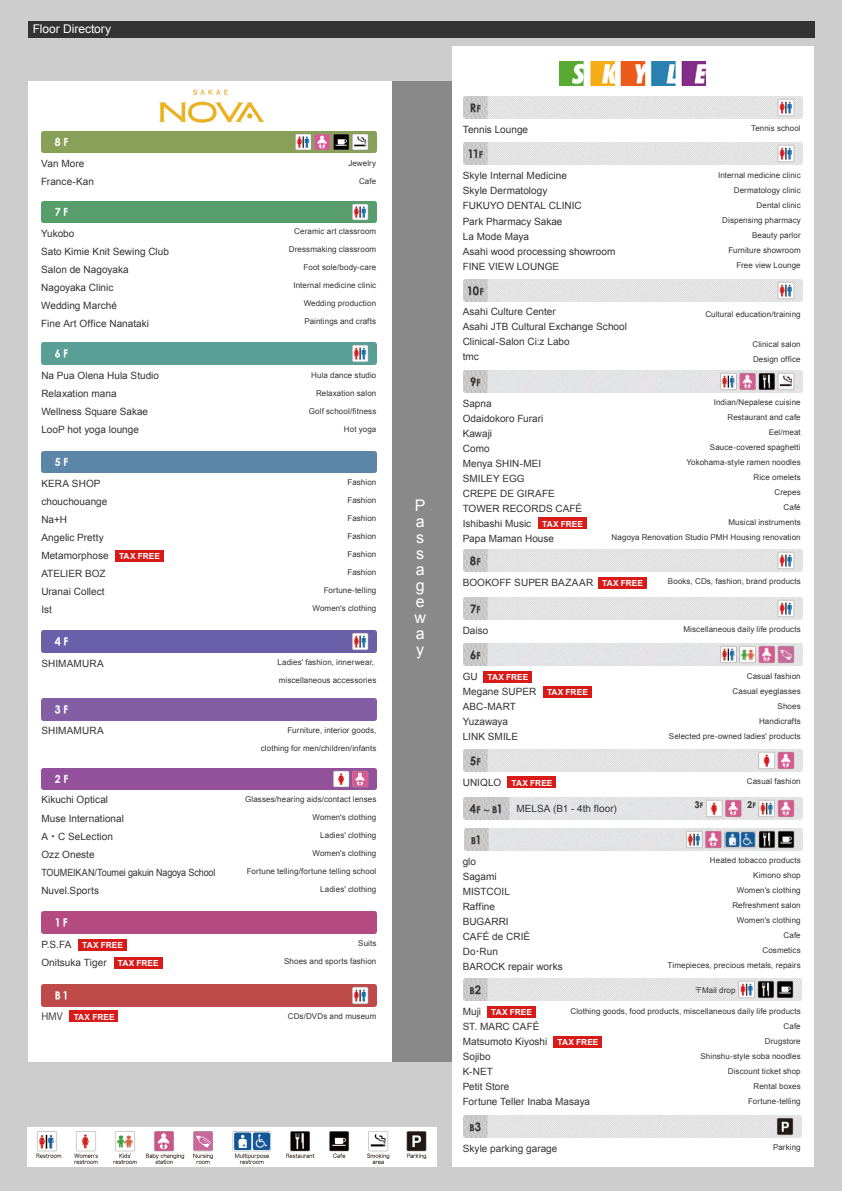
<style>
.page{position:relative;width:842px;height:1191px;background:#cdcdcd}
.page>*{position:absolute;margin:0;border:0;box-sizing:border-box;transform-origin:0 0}
.t1{font:16px/16px "Arial";color:#fff}
.t2{font:12px "Arial";letter-spacing:-.005em;color:#fff}
.t3{font:10px/15px "Arial";letter-spacing:.005em;color:#333}
.t4{font:700 8.3px/18.2px "Arial";letter-spacing:.005em;color:#fff}
.t5{font:8px/15px "Arial";letter-spacing:.01em;color:#333;text-align:right}
.s1{font-family:"Koz Go Pr 6 N"}
.s2{font-family:"Koz Go Pr 6 N";font-weight:400;font-size:10px;color:#333}
.s3{font-weight:700;font-size:8.3px;color:#fff}
.s4{font-weight:400;font-size:10px;color:#333}
</style>
<div class="page">
<div style="left:28px;top:81px;width:364px;height:981px;background:#fff"></div>
<div style="left:392px;top:81px;width:62px;height:981px;background:#898989"></div>
<div style="left:452px;top:46px;width:362px;height:1121px;background:#fff"></div>
<div style="left:28px;top:21px;width:787px;height:17px;background:#333"></div>
<img style="left:560px;top:62px;width:145px;height:24px">
<img style="left:159px;top:89px;width:106px;height:34px">
<img style="left:464px;top:1115px;width:338px;height:22px">
<img style="left:464px;top:96px;width:338px;height:22px">
<img style="left:464px;top:550px;width:338px;height:21px">
<div style="left:598px;top:576px;width:49px;height:12px;background:#d81a19"></div>
<img style="left:464px;top:597px;width:338px;height:22px">
<img style="left:464px;top:797px;width:338px;height:22px">
<div style="left:42px;top:343px;width:334px;height:21px;background:#599f95"></div>
<img style="left:27px;top:1128px;width:410px;height:39px">
<img style="left:464px;top:750px;width:338px;height:21px">
<div style="left:508px;top:776px;width:48px;height:12px;background:#d81a19"></div>
<img style="left:464px;top:370px;width:338px;height:22px">
<div style="left:538px;top:517px;width:48px;height:12px;background:#d81a19"></div>
<img style="left:464px;top:644px;width:338px;height:21px">
<div style="left:484px;top:671px;width:48px;height:11px;background:#d81a19"></div>
<div style="left:543px;top:686px;width:48px;height:12px;background:#d81a19"></div>
<img style="left:464px;top:828px;width:338px;height:22px">
<div style="left:554px;top:1036px;width:48px;height:12px;background:#d81a19"></div>
<img style="left:464px;top:978px;width:338px;height:22px">
<div style="left:487px;top:1006px;width:49px;height:11px;background:#d81a19"></div>
<div style="left:42px;top:451px;width:334px;height:22px;background:#5b86a7"></div>
<div style="left:115px;top:550px;width:48px;height:11px;background:#d81a19"></div>
<div style="left:42px;top:699px;width:334px;height:21px;background:#835ea5"></div>
<div style="left:42px;top:631px;width:334px;height:21px;background:#6960a9"></div>
<div style="left:42px;top:911px;width:334px;height:22px;background:#b44c82"></div>
<div style="left:78px;top:938px;width:49px;height:12px;background:#d81a19"></div>
<div style="left:114px;top:956px;width:48px;height:12px;background:#d81a19"></div>
<div style="left:42px;top:984px;width:334px;height:22px;background:#be4b4a"></div>
<div style="left:70px;top:1010px;width:48px;height:12px;background:#d81a19"></div>
<img style="left:42px;top:768px;width:334px;height:21px">
<img style="left:42px;top:131px;width:334px;height:22px">
<div style="left:42px;top:201px;width:334px;height:22px;background:#589e6b"></div>
<img style="left:464px;top:143px;width:338px;height:21px">
<img style="left:464px;top:279px;width:338px;height:22px">
<h2 class="t2" style="left:33px;top:21px;width:80px">Floor Directory</h2>
<p class="t3" style="left:41px;top:155px;width:54px;line-height:18px">Van More<br>France-Kan</p>
<p class="t5" style="left:348px;top:155px;width:29px">Jewelry</p>
<p class="t5" style="left:359px;top:173px;width:19px">Cafe</p>
<p class="t3" style="left:41px;top:225px;width:129px;line-height:18px">Yukobo<br>Sato Kimie Knit Sewing Club<br>Salon de Nagoyaka<br>Nagoyaka Clinic<br>Wedding Marché<br>Fine Art Office Nanataki</p>
<p class="t5" style="left:294px;top:224px;width:83px">Ceramic art classroom</p>
<p class="t5" style="left:289px;top:242px;width:89px">Dressmaking classroom</p>
<p class="t5" style="left:304px;top:260px;width:74px">Foot sole/body-care</p>
<p class="t5" style="left:293px;top:278px;width:84px">Internal medicine clinic</p>
<p class="t5" style="left:304px;top:296px;width:74px">Wedding production</p>
<p class="t5" style="left:304px;top:314px;width:73px">Paintings and crafts</p>
<p class="t3" style="left:41px;top:367px;width:119px;line-height:18px">Na Pua Olena Hula Studio<br>Relaxation mana<br>Wellness Square Sakae<br>LooP hot yoga lounge</p>
<p class="t5" style="left:311px;top:367px;width:67px">Hula dance studio</p>
<p class="t5" style="left:316px;top:385px;width:62px">Relaxation salon</p>
<p class="t5" style="left:309px;top:403px;width:69px">Golf school/fitness</p>
<p class="t5" style="left:344px;top:421px;width:34px">Hot yoga</p>
<p class="t3" style="left:41px;top:474px;width:69px;line-height:18px">KERA SHOP chouchouange<br>Na+H<br>Angelic Pretty<br>Metamorphose<br>ATELIER BOZ<br>Uranai Collect<br>Ist</p>
<p class="t5" style="left:348px;top:475px;width:30px">Fashion</p>
<p class="t5" style="left:348px;top:493px;width:30px">Fashion</p>
<p class="t5" style="left:348px;top:511px;width:30px">Fashion</p>
<p class="t5" style="left:348px;top:529px;width:30px">Fashion</p>
<p class="t5" style="left:348px;top:547px;width:30px">Fashion</p>
<p class="t5" style="left:348px;top:565px;width:30px">Fashion</p>
<p class="t5" style="left:324px;top:583px;width:54px">Fortune-telling</p>
<p class="t5" style="left:313px;top:601px;width:65px">Women's clothing</p>
<p class="t4" style="left:119px;top:547px;width:42px">TAX FREE</p>
<p class="t3" style="left:41px;top:655px;width:64px">SHIMAMURA</p>
<p class="t5" style="left:278px;top:654px;width:98px">Ladies' fashion, innerwear,</p>
<p class="t5" style="left:279px;top:672px;width:99px">miscellaneous accessories</p>
<p class="t3" style="left:41px;top:723px;width:64px">SHIMAMURA</p>
<p class="t5" style="left:288px;top:722px;width:90px">Furniture, interior goods,</p>
<p class="t5" style="left:261px;top:740px;width:117px">clothing for men/children/infants</p>
<p class="t3" style="left:41px;top:791px;width:176px;line-height:18px">Kikuchi Optical<br>Muse International<br>A<span class="s1">・</span>C SeLection<br>Ozz Oneste<br>TOUMEIKAN/Toumei gakuin Nagoya School<br>Nuvel.Sports</p>
<p class="t5" style="left:245px;top:791px;width:133px">Glasses/hearing aids/contact lenses</p>
<p class="t5" style="left:313px;top:809px;width:65px">Women's clothing</p>
<p class="t5" style="left:320px;top:827px;width:58px">Ladies' clothing</p>
<p class="t5" style="left:313px;top:845px;width:65px">Women's clothing</p>
<p class="t5" style="left:247px;top:863px;width:131px">Fortune telling/fortune telling school</p>
<p class="t5" style="left:320px;top:881px;width:58px">Ladies' clothing</p>
<p class="t3" style="left:41px;top:935px;width:67px;line-height:18px">P.S.FA<br>Onitsuka Tiger</p>
<p class="t5" style="left:358px;top:936px;width:20px">Suits</p>
<p class="t4" style="left:118px;top:936px;width:42px;text-indent:-36px">TAX FREE<br>TAX FREE</p>
<p class="t5" style="left:284px;top:954px;width:94px">Shoes and sports fashion</p>
<p class="t4" style="left:41px;top:1008px;width:75px"><span class="s2">HMV</span> TAX FREE</p>
<p class="t5" style="left:288px;top:1008px;width:90px">CDs/DVDs and museum</p>
<h1 class="t1" style="left:414px;top:498px;width:13px">P a s s a g e w a y</h1>
<p class="t3" style="left:463px;top:122px;width:67px">Tennis Lounge</p>
<p class="t5" style="left:751px;top:121px;width:51px">Tennis school</p>
<p class="t3" style="left:463px;top:169px;width:154px">Skyle Internal Medicine<br>Skyle Dermatology<br>FUKUYO DENTAL CLINIC<br>Park Pharmacy Sakae<br>La Mode Maya<br>Asahi wood processing showroom<br>FINE VIEW LOUNGE</p>
<p class="t5" style="left:718px;top:167px;width:84px">Internal medicine clinic<br>Dermatology clinic<br>Dental clinic<br>Dispensing pharmacy<br>Beauty parlor<br>Furniture showroom<br>Free view Lounge</p>
<p class="t3" style="left:463px;top:304px;width:166px">Asahi Culture Center<br>Asahi JTB Cultural Exchange School<br>Clinical-Salon Ci:z Labo<br>tmc</p>
<p class="t5" style="left:705px;top:307px;width:97px">Cultural education/training</p>
<p class="t5" style="left:752px;top:337px;width:50px;text-align:left">Clinical salon<br>Design office</p>
<p class="t3" style="left:463px;top:396px;width:121px">Sapna<br>Odaidokoro Furari<br>Kawaji<br>Como<br>Menya SHIN-MEI<br>SMILEY EGG<br>CREPE DE GIRAFE<br>TOWER RECORDS CAFÉ<br>Ishibashi Music<br>Papa Maman House</p>
<p class="t5" style="left:612px;top:395px;width:191px">Indian/Nepalese cuisine<br>Restaurant and cafe<br>Eel/meat<br>Sauce-covered spaghetti<br>Yokohama-style ramen noodles<br>Rice omelets<br>Crepes<br>Café<br>Musical instruments<br>Nagoya Renovation Studio PMH Housing renovation</p>
<p class="t4" style="left:542px;top:515px;width:42px">TAX FREE</p>
<p class="t3" style="left:463px;top:575px;width:182px">BOOKOFF SUPER BAZAAR <span class="s3">TAX FREE</span></p>
<p class="t5" style="left:668px;top:574px;width:134px">Books, CDs, fashion, brand products</p>
<p class="t3" style="left:463px;top:623px;width:27px">Daiso</p>
<p class="t5" style="left:683px;top:622px;width:119px">Miscellaneous daily life products</p>
<p class="t3" style="left:463px;top:669px;width:75px">GU<br>Megane SUPER<br>ABC-MART<br>Yuzawaya<br>LINK SMILE</p>
<p class="t5" style="left:669px;top:668px;width:133px">Casual fashion<br>Casual eyeglasses<br>Shoes<br>Handicrafts<br>Selected pre-owned ladies' products</p>
<p class="t4" style="left:488px;top:668px;width:42px">TAX FREE</p>
<p class="t4" style="left:547px;top:683px;width:42px">TAX FREE</p>
<p class="t4" style="left:463px;top:773px;width:91px"><span class="s4">UNIQLO</span> TAX FREE</p>
<p class="t5" style="left:747px;top:774px;width:55px">Casual fashion</p>
<p class="t3" style="left:516px;top:800px;width:102px">MELSA (B1 - 4th floor)</p>
<p class="t3" style="left:463px;top:854px;width:101px">glo<br>Sagami<br>MISTCOIL<br>Raffine<br>BUGARRI<br>CAFÉ de CRIÉ<br>Do<span class="s1">･</span>Run<br>BAROCK repair works</p>
<p class="t5" style="left:667px;top:853px;width:135px">Heated tobacco products<br>Kimono shop<br>Women's clothing<br>Refreshment salon<br>Women's clothing<br>Cafe<br>Cosmetics<br>Timepieces, precious metals, repairs</p>
<p class="t5" style="left:694px;top:982px;width:43px"><span class="s1">〒</span>Mail drop</p>
<p class="t5" style="left:570px;top:1003px;width:232px">Clothing goods, food products, miscellaneous daily life products<br>Cafe<br>Drugstore<br>Shinshu-style soba noodles<br>Discount ticket shop<br>Rental boxes<br>Fortune-telling</p>
<p class="t3" style="left:463px;top:1004px;width:129px">Muji<br>ST. MARC CAFÉ<br>Matsumoto Kiyoshi<br>Sojibo<br>K-NET<br>Petit Store<br>Fortune Teller Inaba Masaya</p>
<p class="t4" style="left:491px;top:1003px;width:42px">TAX FREE</p>
<p class="t4" style="left:558px;top:1033px;width:42px">TAX FREE</p>
<p class="t3" style="left:463px;top:1141px;width:96px">Skyle parking garage</p>
<p class="t5" style="left:773px;top:1140px;width:29px">Parking</p>
</div>
